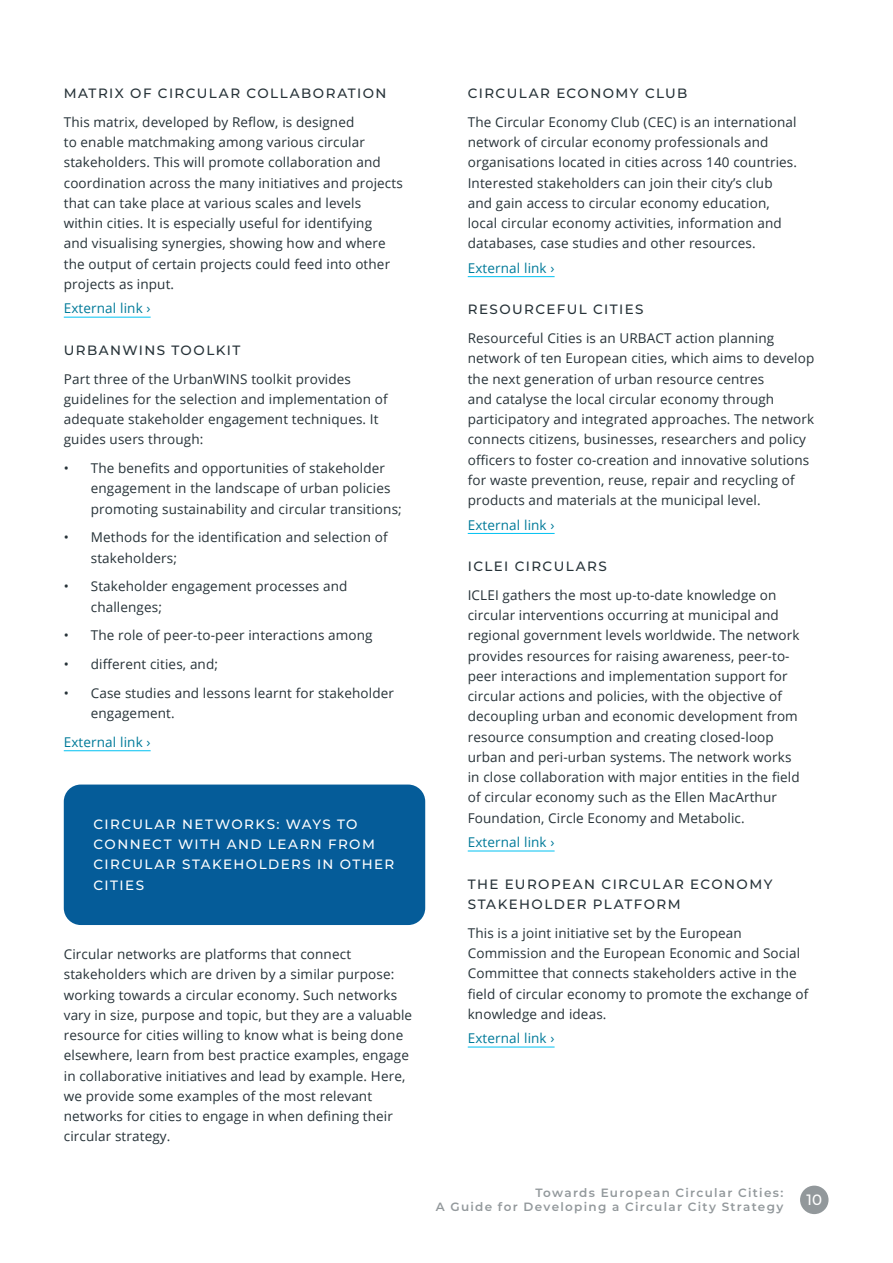
<style>
.page{position:relative;width:893px;height:1263px;background:#fff}
.page>*{position:absolute;margin:0;border:0;box-sizing:border-box;transform-origin:0 0}
.t1{font:500 15px "Montserrat";color:#fff}
.Running_text{font:13.5px/20.2px "Open Sans";letter-spacing:.01em;color:#263238}
.Running_text-2{font:500 13.5px/20.2px "Montserrat";letter-spacing:.105em;color:#263238}
.Running_text-3{font:500 13.5px/20.2px "Montserrat";letter-spacing:.105em;color:#fff}
.Running_text-4{font:13.5px "Open Sans";letter-spacing:.01em;color:#007a99}
.t2{font:600 12px/14.4px "Montserrat";letter-spacing:.105em;color:#263238;text-align:right}
</style>
<div class="page">
<hr style="left:64px;top:317px;width:87px;height:1px;background:#00c1f2">
<hr style="left:64px;top:750px;width:87px;height:1px;background:#00c1f2">
<div style="left:64px;top:784px;width:361px;height:141px;background:#055c99;border-radius:17px"></div>
<hr style="left:468px;top:276px;width:87px;height:1px;background:#00c1f2">
<hr style="left:468px;top:533px;width:87px;height:1px;background:#00c1f2">
<hr style="left:468px;top:851px;width:87px;height:1px;background:#00c1f2">
<hr style="left:468px;top:1047px;width:87px;height:1px;background:#00c1f2">
<div style="left:800px;top:1185px;width:28px;height:29px;background:#92989b;border-radius:50%"></div>
<p class="Running_text-2" style="left:64px;top:83px;width:324px">MATRIX OF CIRCULAR COLLABORATION</p>
<p class="Running_text" style="left:64px;top:111px;width:341px">This matrix, developed by Reflow, is designed<br>to enable matchmaking among various circular stakeholders. This will promote collaboration and coordination across the many initiatives and projects that can take place at various scales and levels within cities. It is especially useful for identifying<br>and visualising synergies, showing how and where the output of certain projects could feed into other projects as input.</p>
<p class="Running_text-4" style="left:64px;top:299px;width:88px">External link ›</p>
<p class="Running_text-2" style="left:64px;top:339px;width:178px">URBANWINS TOOLKIT</p>
<p class="Running_text" style="left:64px;top:368px;width:326px">Part three of the UrbanWINS toolkit provides guidelines for the selection and implementation of adequate stakeholder engagement techniques. It guides users through:</p>
<p class="Running_text" style="left:91px;top:458px;width:313px;text-indent:-27px">• The benefits and opportunities of stakeholder engagement in the landscape of urban policies promoting sustainability and circular transitions;</p>
<p class="Running_text" style="left:91px;top:527px;width:298px;text-indent:-27px">• Methods for the identification and selection of stakeholders;</p>
<p class="Running_text" style="left:91px;top:576px;width:258px;text-indent:-27px">• Stakeholder engagement processes and challenges;</p>
<p class="Running_text" style="left:64px;top:625px;width:310px">• The role of peer-to-peer interactions among</p>
<p class="Running_text" style="left:64px;top:654px;width:156px">• different cities, and;</p>
<p class="Running_text" style="left:91px;top:683px;width:305px;text-indent:-27px">• Case studies and lessons learnt for stakeholder engagement.</p>
<p class="Running_text-4" style="left:64px;top:733px;width:88px">External link ›</p>
<p class="Running_text-3" style="left:94px;top:813px;width:302px">CIRCULAR NETWORKS: WAYS TO<br>CONNECT WITH AND LEARN FROM<br>CIRCULAR STAKEHOLDERS IN OTHER<br>CITIES</p>
<p class="Running_text" style="left:64px;top:944px;width:350px">Circular networks are platforms that connect stakeholders which are driven by a similar purpose: working towards a circular economy. Such networks vary in size, purpose and topic, but they are a valuable resource for cities willing to know what is being done elsewhere, learn from best practice examples, engage in collaborative initiatives and lead by example. Here, we provide some examples of the most relevant networks for cities to engage in when defining their circular strategy.</p>
<p class="Running_text-2" style="left:468px;top:83px;width:221px">CIRCULAR ECONOMY CLUB</p>
<p class="Running_text" style="left:468px;top:111px;width:331px">The Circular Economy Club (CEC) is an international network of circular economy professionals and organisations located in cities across 140 countries.<br>Interested stakeholders can join their city’s club and gain access to circular economy education, local circular economy activities, information and databases, case studies and other resources.</p>
<p class="Running_text-4" style="left:468px;top:259px;width:88px">External link ›</p>
<p class="Running_text-2" style="left:468px;top:299px;width:177px">RESOURCEFUL CITIES</p>
<p class="Running_text" style="left:468px;top:328px;width:348px">Resourceful Cities is an URBACT action planning network of ten European cities, which aims to develop the next generation of urban resource centres<br>and catalyse the local circular economy through participatory and integrated approaches. The network connects citizens, businesses, researchers and policy officers to foster co-creation and innovative solutions for waste prevention, reuse, repair and recycling of products and materials at the municipal level.</p>
<p class="Running_text-4" style="left:468px;top:515px;width:88px">External link ›</p>
<p class="Running_text-2" style="left:468px;top:556px;width:141px">ICLEI CIRCULARS</p>
<p class="Running_text" style="left:468px;top:585px;width:333px">ICLEI gathers the most up-to-date knowledge on circular interventions occurring at municipal and regional government levels worldwide. The network provides resources for raising awareness, peer-to&shy;peer interactions and implementation support for circular actions and policies, with the objective of decoupling urban and economic development from resource consumption and creating closed-loop urban and peri-urban systems. The network works in close collaboration with major entities in the field of circular economy such as the Ellen MacArthur Foundation, Circle Economy and Metabolic.</p>
<p class="Running_text-4" style="left:468px;top:833px;width:88px">External link ›</p>
<p class="Running_text-2" style="left:468px;top:873px;width:306px">THE EUROPEAN CIRCULAR ECONOMY<br>STAKEHOLDER PLATFORM</p>
<p class="Running_text" style="left:468px;top:922px;width:342px">This is a joint initiative set by the European Commission and the European Economic and Social Committee that connects stakeholders active in the field of circular economy to promote the exchange of knowledge and ideas.</p>
<p class="Running_text-4" style="left:468px;top:1029px;width:88px">External link ›</p>
<p class="t2" style="left:436px;top:1185px;width:349px">Towards European Circular Cities:<br>A Guide for Developing a Circular City Strategy</p>
<p class="t1" style="left:806px;top:1189px;width:17px">10</p>
</div>
